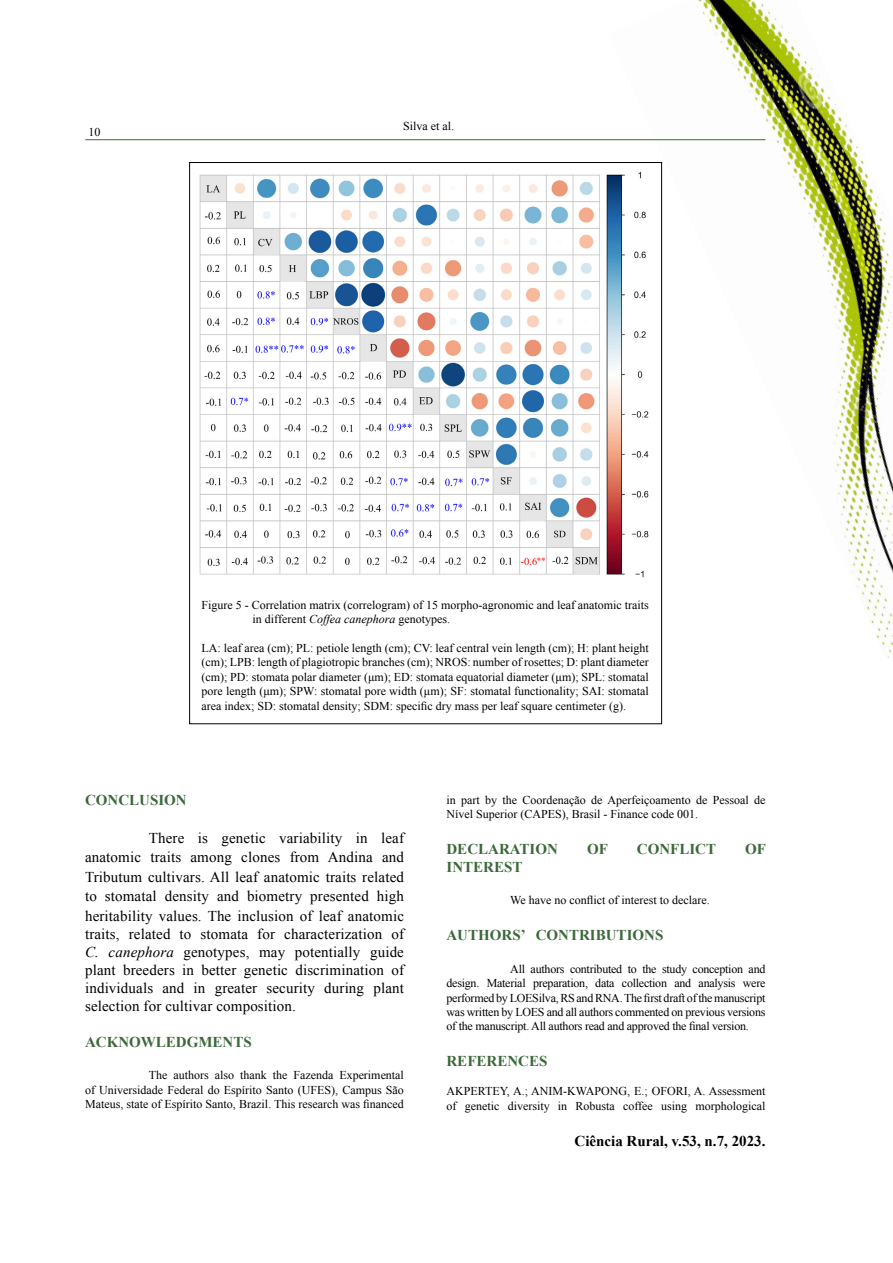
<style>
.page{position:relative;width:893px;height:1263px;background:#fff}
.page>*{position:absolute;margin:0;border:0;box-sizing:border-box;transform-origin:0 0}
.t1{font:15px/19.5px "Times New Roman";letter-spacing:.01em;color:#000;text-align:justify}
.t2{font:700 15px "Times New Roman";color:#3c683a}
.t3{font:700 15px "Times New Roman";color:#000}
.t4{font:12px/14.4px "Times New Roman";color:#000;text-align:justify}
.s1{font-style:italic}
</style>
<div class="page">
<img style="left:608px;top:0;width:285px;height:659px">
<hr style="left:85px;top:139px;width:680px;height:1px;background:#3c683a">
<img style="left:199px;top:164px;width:452px;height:418px">
<p class="t4" style="left:88px;top:125px;width:13px">10</p>
<p class="t4" style="left:403px;top:119px;width:52px">Silva et al.</p>
<p class="t4" style="left:253px;top:597px;width:398px;text-indent:-51px">Figure 5 - Correlation matrix (correlogram) of 15 morpho-agronomic and leaf anatomic traits in different <span class="s1">Coffea canephora</span> genotypes.</p>
<p class="t4" style="left:202px;top:640px;width:449px">LA: leaf area (cm); PL: petiole length (cm); CV: leaf central vein length (cm); H: plant height (cm); LPB: length of plagiotropic branches (cm); NROS: number of rosettes; D: plant diameter (cm); PD: stomata polar diameter (μm); ED: stomata equatorial diameter (μm); SPL: stomatal pore length (μm); SPW: stomatal pore width (μm); SF: stomatal functionality; SAI: stomatal area index; SD: stomatal density; SDM: specific dry mass per leaf square centimeter (g).</p>
<p class="t2" style="left:85px;top:790px;width:103px">CONCLUSION</p>
<p class="t1" style="left:85px;top:828px;width:320px;text-indent:64px">There is genetic variability in leaf anatomic traits among clones from Andina and Tributum cultivars. All leaf anatomic traits related to stomatal density and biometry presented high heritability values. The inclusion of leaf anatomic</p>
<p class="t1" style="left:85px;top:925px;width:320px;line-height:18px">traits, related to stomata for characterization of <span class="s1">C. canephora</span> genotypes, may potentially guide plant breeders in better genetic discrimination of individuals and in greater security during plant selection for cultivar composition.</p>
<p class="t2" style="left:85px;top:1031px;width:168px">ACKNOWLEDGMENTS</p>
<p class="t4" style="left:85px;top:1068px;width:320px;text-indent:64px">The authors also thank the Fazenda Experimental of Universidade Federal do Espírito Santo (UFES), Campus São Mateus, state of Espírito Santo, Brazil. This research was financed</p>
<p class="t4" style="left:446px;top:792px;width:320px">in part by the Coordenação de Aperfeiçoamento de Pessoal de<br>Nível Superior (CAPES), Brasil - Finance code 001.</p>
<p class="t2" style="left:446px;top:838px;width:113px">DECLARATION</p>
<p class="t2" style="left:587px;top:838px;width:22px">OF</p>
<p class="t2" style="left:637px;top:838px;width:81px">CONFLICT</p>
<p class="t2" style="left:745px;top:838px;width:22px">OF</p>
<p class="t2" style="left:446px;top:856px;width:77px">INTEREST</p>
<p class="t4" style="left:510px;top:893px;width:201px">We have no conflict of interest to declare.</p>
<p class="t2" style="left:446px;top:925px;width:218px">AUTHORS’ CONTRIBUTIONS</p>
<p class="t4" style="left:446px;top:961px;width:320px;text-indent:64px">All authors contributed to the study conception and design. Material preparation, data collection and analysis were performed by LOESilva, RS and RNA. The first draft of the manuscript was written by LOES and all authors commented on previous versions of the manuscript. All authors read and approved the final version.</p>
<p class="t2" style="left:446px;top:1051px;width:102px">REFERENCES</p>
<p class="t4" style="left:446px;top:1084px;width:320px">AKPERTEY, A.; ANIM-KWAPONG, E.; OFORI, A. Assessment of genetic diversity in Robusta coffee using morphological</p>
<p class="t3" style="left:575px;top:1130px;width:192px">Ciência Rural, v.53, n.7, 2023.</p>
</div>
